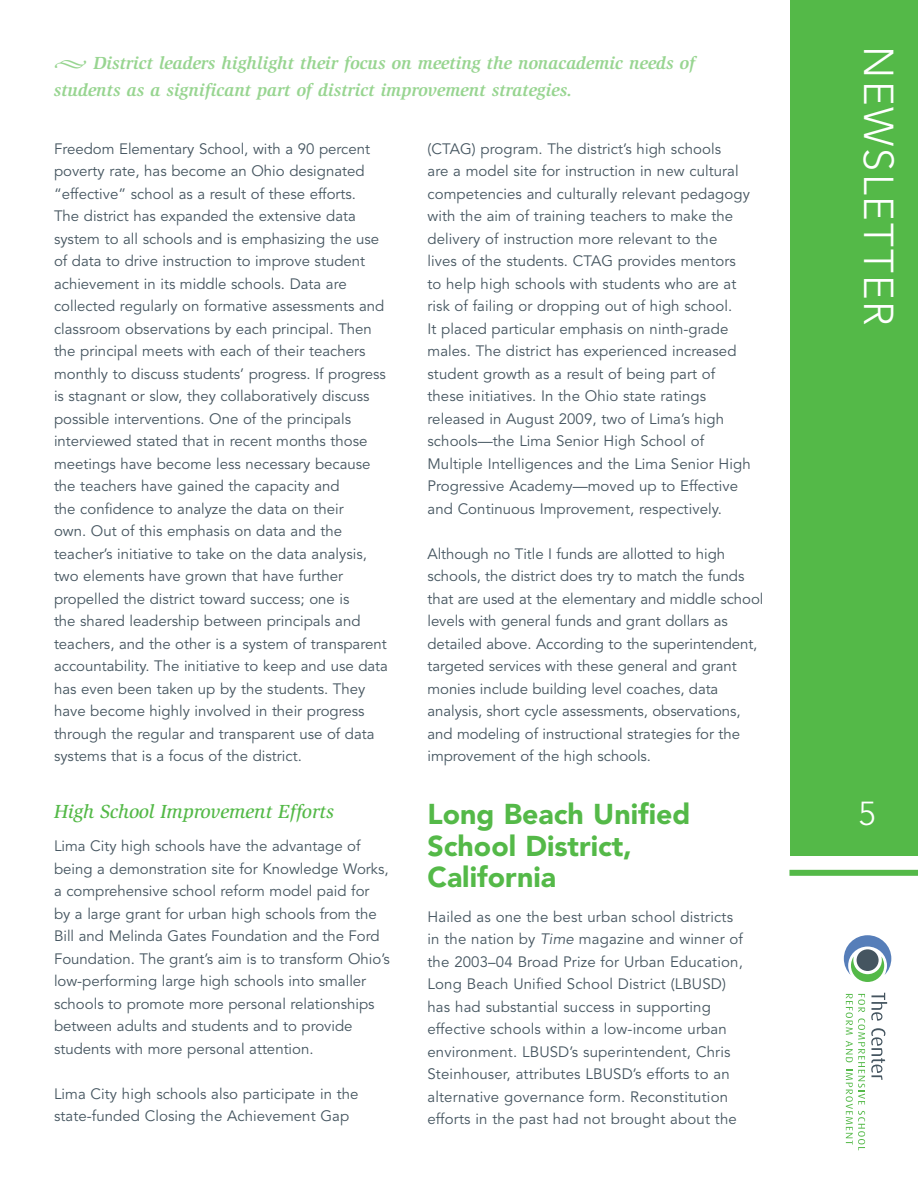
<style>
.page{position:relative;width:918px;height:1188px;background:#fff}
.page>*{position:absolute;margin:0;border:0;box-sizing:border-box;transform-origin:0 0}
.t1{font:300 41.4px "Avenir";letter-spacing:.05em;color:#fff}
.t2{font:300 33px "Avenir";color:#fff}
.t3{font:900 28.5px/31.5px "Avenir";color:#54b948}
.t4{font:italic 500 19.5px "Slimbach";color:#54b948}
.t5{font:italic 700 18px/27px "Slimbach";letter-spacing:-.005em;color:#98d591}
.t6{font:15px/22.5px "Avenir";color:#455560}
.s1{font-family:"Minion Pro";font-weight:400;font-style:normal;font-size:21px}
.s2{font-style:italic}
</style>
<div class="page">
<div style="left:790px;top:0;width:128px;height:856px;background:#54b948"></div>
<div style="left:789px;top:870px;width:129px;height:6px;background:#54b948"></div>
<svg style="left:844px;top:935px;width:47px;height:47px"></svg>
<div style="left:857px;top:949px;width:22px;height:22px;background:#455560;border-radius:50%"></div>
<svg style="left:846px;top:994px;width:19px;height:156px"></svg>
<svg style="left:871px;top:993px;width:16px;height:28px"></svg>
<svg style="left:871px;top:1028px;width:14px;height:52px"></svg>
<p class="t5" style="left:54px;top:50px;width:643px"><span class="s1">•</span> District leaders highlight their focus on meeting the nonacademic needs of students as a significant part of district improvement strategies.</p>
<p class="t6" style="left:54px;top:138px;width:336px">Freedom Elementary School, with a 90 percent poverty rate, has become an Ohio designated “effective” school as a result of these efforts.<br>The district has expanded the extensive data system to all schools and is emphasizing the use of data to drive instruction to improve student achievement in its middle schools. Data are collected regularly on formative assessments and classroom observations by each principal. Then the principal meets with each of their teachers monthly to discuss students’ progress. If progress is stagnant or slow, they collaboratively discuss possible interventions. One of the principals interviewed stated that in recent months those meetings have become less necessary because the teachers have gained the capacity and<br>the confidence to analyze the data on their<br>own. Out of this emphasis on data and the teacher’s initiative to take on the data analysis, two elements have grown that have further propelled the district toward success; one is<br>the shared leadership between principals and teachers, and the other is a system of transparent accountability. The initiative to keep and use data has even been taken up by the students. They have become highly involved in their progress through the regular and transparent use of data systems that is a focus of the district.</p>
<h3 class="t4" style="left:54px;top:800px;width:282px">High School Improvement Efforts</h3>
<p class="t6" style="left:54px;top:835px;width:337px">Lima City high schools have the advantage of being a demonstration site for Knowledge Works, a comprehensive school reform model paid for<br>by a large grant for urban high schools from the Bill and Melinda Gates Foundation and the Ford Foundation. The grant’s aim is to transform Ohio’s low-performing large high schools into smaller schools to promote more personal relationships between adults and students and to provide students with more personal attention.</p>
<p class="t6" style="left:54px;top:1083px;width:306px">Lima City high schools also participate in the state-funded Closing the Achievement Gap</p>
<p class="t6" style="left:428px;top:138px;width:325px">(CTAG) program. The district’s high schools<br>are a model site for instruction in new cultural competencies and culturally relevant pedagogy with the aim of training teachers to make the delivery of instruction more relevant to the<br>lives of the students. CTAG provides mentors to help high schools with students who are at risk of failing or dropping out of high school.<br>It placed particular emphasis on ninth-grade males. The district has experienced increased student growth as a result of being part of these initiatives. In the Ohio state ratings released in August 2009, two of Lima’s high schools—the Lima Senior High School of Multiple Intelligences and the Lima Senior High Progressive Academy—moved up to Effective and Continuous Improvement, respectively.</p>
<p class="t6" style="left:428px;top:543px;width:337px">Although no Title I funds are allotted to high schools, the district does try to match the funds that are used at the elementary and middle school levels with general funds and grant dollars as detailed above. According to the superintendent, targeted services with these general and grant monies include building level coaches, data analysis, short cycle assessments, observations, and modeling of instructional strategies for the improvement of the high schools.</p>
<h3 class="t3" style="left:428px;top:799px;width:264px">Long Beach Unified<br>School District,<br>California</h3>
<p class="t6" style="left:428px;top:906px;width:317px">Hailed as one the best urban school districts in the nation by <span class="s2">Time</span> magazine and winner of the 2003–04 Broad Prize for Urban Education, Long Beach Unified School District (LBUSD) has had substantial success in supporting effective schools within a low-income urban environment. LBUSD’s superintendent, Chris Steinhouser, attributes LBUSD’s efforts to an alternative governance form. Reconstitution efforts in the past had not brought about the</p>
<h1 class="t1" style="left:903px;top:46px;width:281px;rotate:90deg">NEWSLETTER</h1>
<h2 class="t2" style="left:858px;top:794px;width:19px">5</h2>
</div>
